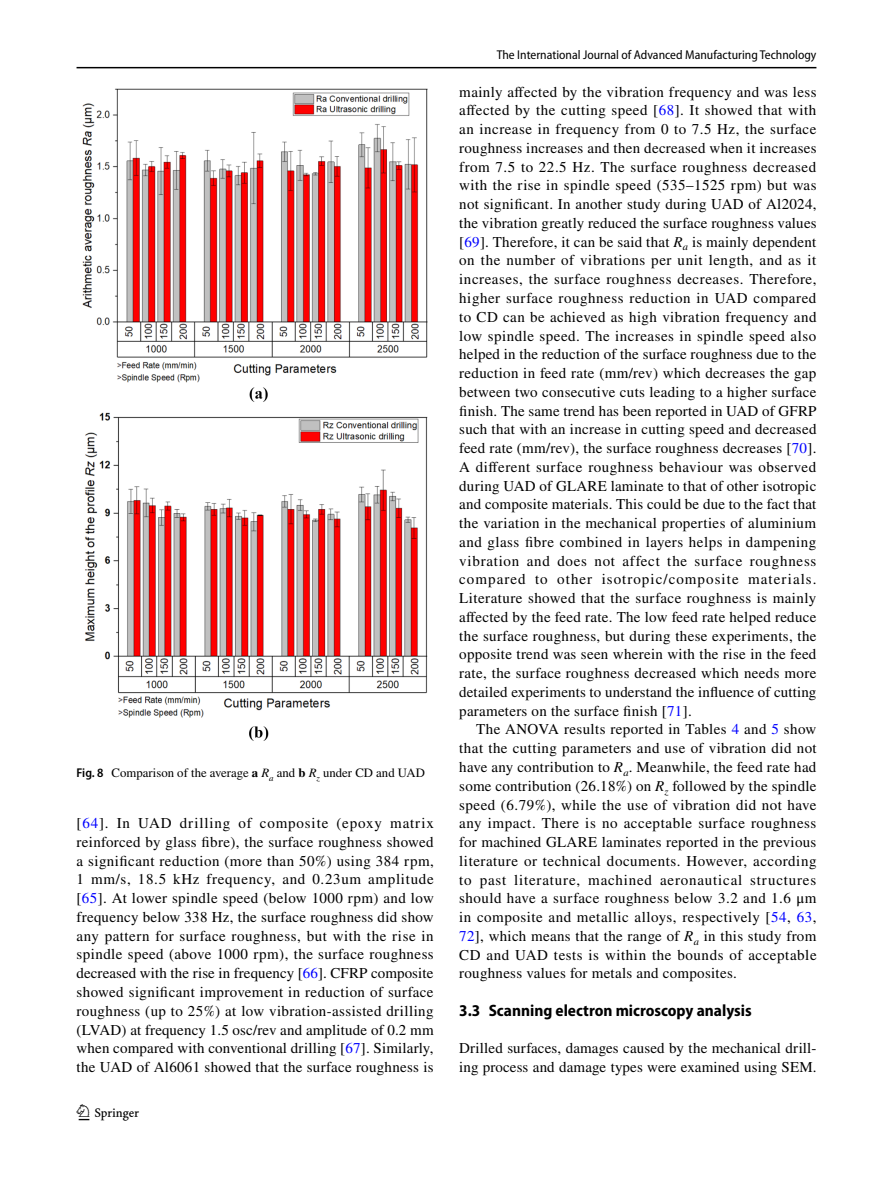
<style>
.page{position:relative;width:893px;height:1187px;background:#fff}
.page>*{position:absolute;margin:0;border:0;box-sizing:border-box;transform-origin:0 0}
.t1{font:22.5px "Springnew Regular 2";color:#000}
.t2{font:700 semi-condensed 16.5px "Myriad Pro";color:#000}
.t3{font:15px/18.8px "STIX";letter-spacing:.01em;color:#000;text-align:justify}
.t4{font:semi-condensed 12.75px "Myriad Pro";color:#000}
.t5{font:12.75px "STIX";color:#000}
.s1{font-family:"Myriad Pro";font-weight:600;font-stretch:semi-condensed}
.s2{font-weight:700}
.s3{font-style:italic}
.s4{color:#00f}
</style>
<div class="page">
<hr style="left:77px;top:67px;width:739px;height:1px;background:#000">
<img style="left:82px;top:88px;width:346px;height:653px">
<p class="t5" style="left:77px;top:764px;width:350px"><span class="s1">Fig. 8</span> Comparison of the average <span class="s2">a</span> <span class="s3">R</span><sub>a</sub> and <span class="s2">b</span> <span class="s3">R</span><sub>z</sub> under CD and UAD</p>
<p class="t3" style="left:77px;top:814px;width:359px">[<span class="s4">64</span>]. In UAD drilling of composite (epoxy matrix reinforced by glass fibre), the surface roughness showed a significant reduction (more than 50%) using 384 rpm, 1 mm/s, 18.5 kHz frequency, and 0.23um amplitude [<span class="s4">65</span>]. At lower spindle speed (below 1000 rpm) and low frequency below 338 Hz, the surface roughness did show any pattern for surface roughness, but with the rise in spindle speed (above 1000 rpm), the surface roughness decreased with the rise in frequency [<span class="s4">66</span>]. CFRP composite showed significant improvement in reduction of surface roughness (up to 25%) at low vibration-assisted drilling (LVAD) at frequency 1.5 osc/rev and amplitude of 0.2 mm when compared with conventional drilling [<span class="s4">67</span>]. Similarly, the UAD of Al6061 showed that the surface roughness is</p>
<h1 class="t1" style="left:79px;top:1104px;width:62px">1 3</h1>
<p class="t4" style="left:497px;top:48px;width:321px">The International Journal of Advanced Manufacturing Technology</p>
<p class="t3" style="left:459px;top:83px;width:359px">mainly affected by the vibration frequency and was less affected by the cutting speed [<span class="s4">68</span>]. It showed that with an increase in frequency from 0 to 7.5 Hz, the surface roughness increases and then decreased when it increases from 7.5 to 22.5 Hz. The surface roughness decreased with the rise in spindle speed (535–1525 rpm) but was not significant. In another study during UAD of Al2024, the vibration greatly reduced the surface roughness values [<span class="s4">69</span>]. Therefore, it can be said that <span class="s3">R</span><sub>a</sub> is mainly dependent on the number of vibrations per unit length, and as it increases, the surface roughness decreases. Therefore, higher surface roughness reduction in UAD compared to CD can be achieved as high vibration frequency and low spindle speed. The increases in spindle speed also helped in the reduction of the surface roughness due to the reduction in feed rate (mm/rev) which decreases the gap between two consecutive cuts leading to a higher surface finish. The same trend has been reported in UAD of GFRP such that with an increase in cutting speed and decreased feed rate (mm/rev), the surface roughness decreases [<span class="s4">70</span>].<br>A different surface roughness behaviour was observed during UAD of GLARE laminate to that of other isotropic and composite materials. This could be due to the fact that the variation in the mechanical properties of aluminium and glass fibre combined in layers helps in dampening vibration and does not affect the surface roughness compared to other isotropic/composite materials.<br>Literature showed that the surface roughness is mainly affected by the feed rate. The low feed rate helped reduce the surface roughness, but during these experiments, the opposite trend was seen wherein with the rise in the feed rate, the surface roughness decreased which needs more detailed experiments to understand the influence of cutting parameters on the surface finish [<span class="s4">71</span>].</p>
<p class="t3" style="left:459px;top:721px;width:359px;text-indent:17px">The ANOVA results reported in Tables <span class="s4">4</span> and <span class="s4">5</span> show that the cutting parameters and use of vibration did not have any contribution to <span class="s3">R</span><sub>a</sub>. Meanwhile, the feed rate had some contribution (26.18%) on <span class="s3">R</span><sub>z</sub> followed by the spindle speed (6.79%), while the use of vibration did not have any impact. There is no acceptable surface roughness for machined GLARE laminates reported in the previous literature or technical documents. However, according to past literature, machined aeronautical structures should have a surface roughness below 3.2 and 1.6 μm in composite and metallic alloys, respectively [<span class="s4">54</span>, <span class="s4">63</span>, <span class="s4">72</span>], which means that the range of <span class="s3">R</span><sub>a</sub> in this study from CD and UAD tests is within the bounds of acceptable roughness values for metals and composites.</p>
<p class="t2" style="left:459px;top:1001px;width:294px">3.3 Scanning electron microscopy analysis</p>
<p class="t3" style="left:459px;top:1039px;width:359px">Drilled surfaces, damages caused by the mechanical drill&shy;ing process and damage types were examined using SEM.</p>
</div>
